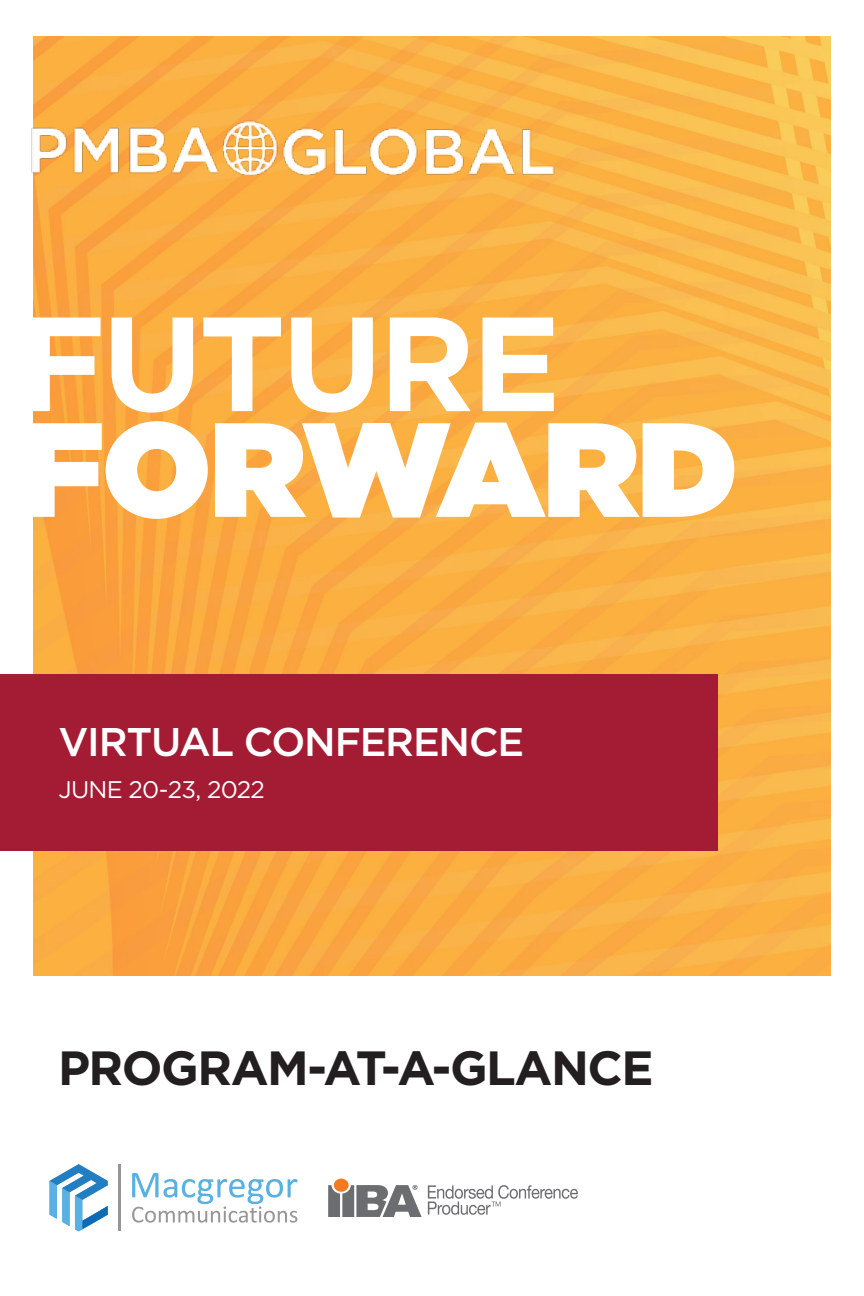
<style>
.page{position:relative;width:864px;height:1296px;background:#fff}
.page>*{position:absolute;margin:0;border:0;box-sizing:border-box;transform-origin:0 0}
.t1{font:900 133.8px "Gotham";letter-spacing:-.01em;color:#fff}
.t2{font:700 133.8px "Gotham";letter-spacing:-.03em;color:#fff}
.t3{font:700 48px "Gotham";letter-spacing:-.03em;color:#231f20}
.t4{font:500 40px "Gotham";letter-spacing:-.03em;color:#fff}
.t5{font:24px "Gotham";letter-spacing:-.03em;color:#fff}
</style>
<div class="page">
<img style="left:33px;top:36px;width:798px;height:940px">
<svg style="left:132px;top:1173px;width:165px;height:50px"></svg>
<hr style="left:118px;top:1165px;width:2px;height:66px;background:#969696">
<svg style="left:50px;top:1164px;width:58px;height:67px"></svg>
<div style="left:334px;top:1179px;width:15px;height:13px;background:#f27b22;border-radius:50%"></div>
<svg style="left:328px;top:1185px;width:94px;height:32px"></svg>
<svg style="left:428px;top:1185px;width:150px;height:30px"></svg>
<div style="left:0;top:674px;width:717px;height:176px;background:#a41b34"></div>
<img style="left:31px;top:118px;width:548px;height:63px">
<p class="t2" style="left:18px;top:275px;width:544px">FUTURE</p>
<p class="t1" style="left:18px;top:374px;width:721px">FORWARD</p>
<p class="t4" style="left:59px;top:715px;width:467px">VIRTUAL CONFERENCE</p>
<p class="t5" style="left:59px;top:774px;width:208px">JUNE 20-23, 2022</p>
<p class="t3" style="left:58px;top:1036px;width:597px">PROGRAM-AT-A-GLANCE</p>
</div>
